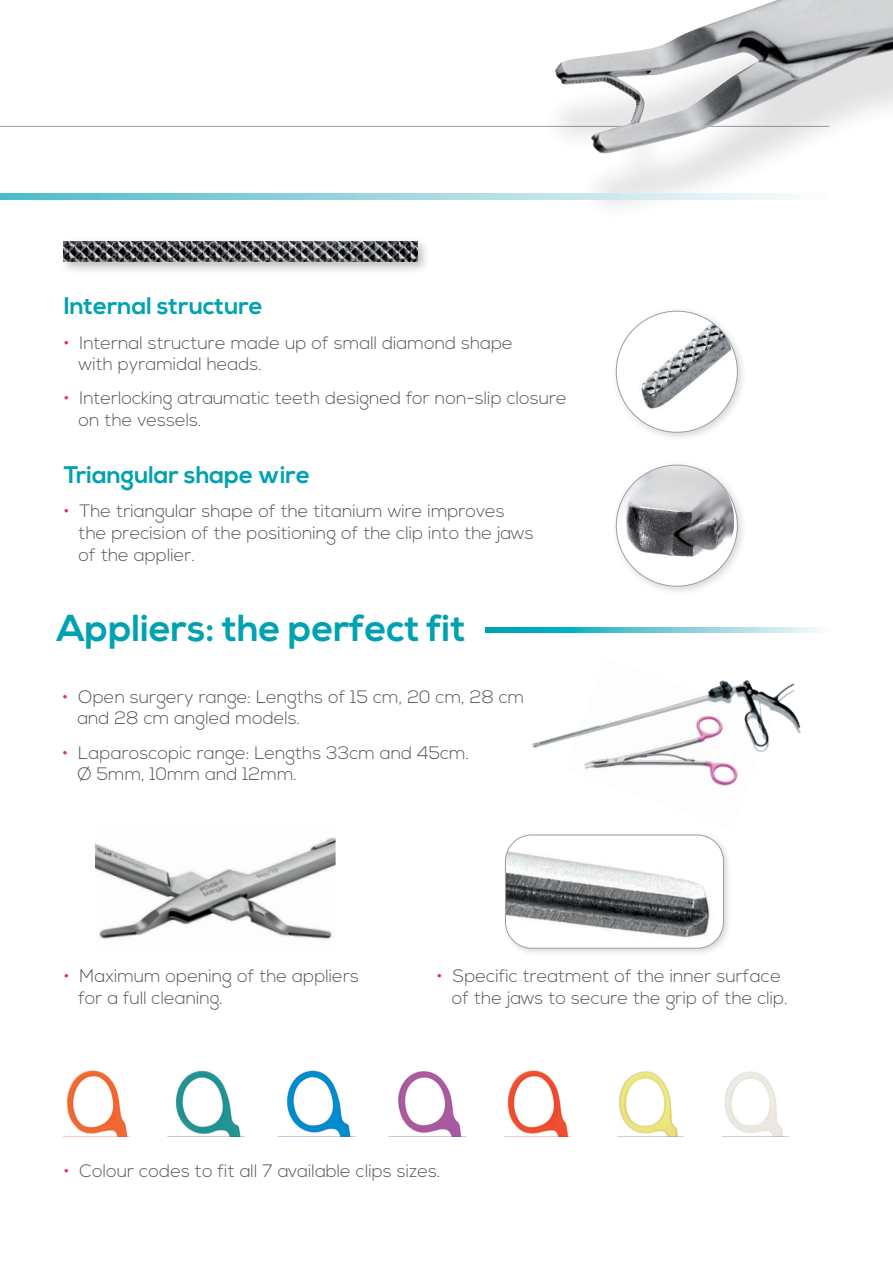
<style>
.page{position:relative;width:893px;height:1263px;background:#fff}
.page>*{position:absolute;margin:0;border:0;box-sizing:border-box;transform-origin:0 0}
.t1{font:700 37.5px "Nexa";color:#00a2b1}
.t2{font:700 24px "Nexa";color:#00a2b1}
.t3{font:300 18px/21.6px "Nexa";color:#57585a}
.s1{color:#ee2e4e}
</style>
<div class="page">
<hr style="left:0;top:126px;width:829px;height:1px;background:#9b9fa2">
<div style="left:540px;top:0;width:353px;height:224px;background:#231f20;opacity:.13"></div>
<img style="left:555px;top:0;width:338px;height:154px">
<div style="left:612px;top:306px;width:135px;height:136px;background:#231f20;opacity:.18"></div>
<img style="left:616px;top:311px;width:118px;height:116px">
<div style="left:612px;top:460px;width:135px;height:136px;background:#231f20;opacity:.18"></div>
<img style="left:616px;top:465px;width:118px;height:112px">
<div style="left:60px;top:237px;width:370px;height:38px;background:#231f20;opacity:.3"></div>
<img style="left:64px;top:241px;width:353px;height:21px">
<img style="left:95px;top:837px;width:241px;height:103px">
<div style="left:502px;top:831px;width:230px;height:126px;background:#231f20;opacity:.18"></div>
<img style="left:505px;top:835px;width:218px;height:113px">
<div style="left:505px;top:835px;width:219px;height:113px;border:1px solid #9b9fa2;border-radius:26px"></div>
<img style="left:64px;top:1070px;width:725px;height:67px">
<img style="left:509px;top:577px;width:292px;height:296px">
<svg style="left:0;top:194px;width:829px;height:5px"></svg>
<svg style="left:486px;top:627px;width:334px;height:6px"></svg>
<p class="t2" style="left:64px;top:292px;width:201px">Internal structure</p>
<p class="t3" style="left:79px;top:332px;width:436px;text-indent:-15px"><span class="s1">•</span> Internal structure made up of small diamond shape with pyramidal heads.</p>
<p class="t3" style="left:79px;top:388px;width:490px;text-indent:-15px"><span class="s1">•</span> Interlocking atraumatic teeth designed for non-slip closure on the vessels.</p>
<p class="t2" style="left:64px;top:461px;width:248px">Triangular shape wire</p>
<p class="t3" style="left:79px;top:501px;width:457px;text-indent:-15px"><span class="s1">•</span> The triangular shape of the titanium wire improves the precision of the positioning of the clip into the jaws of the applier.</p>
<p class="t1" style="left:57px;top:607px;width:410px">Appliers: the perfect fit</p>
<p class="t3" style="left:77px;top:686px;width:449px;text-indent:-15px"><span class="s1">•</span> Open surgery range: Lengths of 15 cm, 20 cm, 28 cm and 28 cm angled models.</p>
<p class="t3" style="left:77px;top:742px;width:393px;text-indent:-15px"><span class="s1">•</span> Laparoscopic range: Lengths 33cm and 45cm.<br>Ø 5mm, 10mm and 12mm.</p>
<p class="t3" style="left:79px;top:966px;width:282px;text-indent:-15px"><span class="s1">•</span> Maximum opening of the appliers for a full cleaning.</p>
<p class="t3" style="left:452px;top:966px;width:338px;text-indent:-15px"><span class="s1">•</span> Specific treatment of the inner surface of the jaws to secure the grip of the clip.</p>
<p class="t3" style="left:64px;top:1161px;width:378px"><span class="s1">•</span> Colour codes to fit all 7 available clips sizes.</p>
</div>
